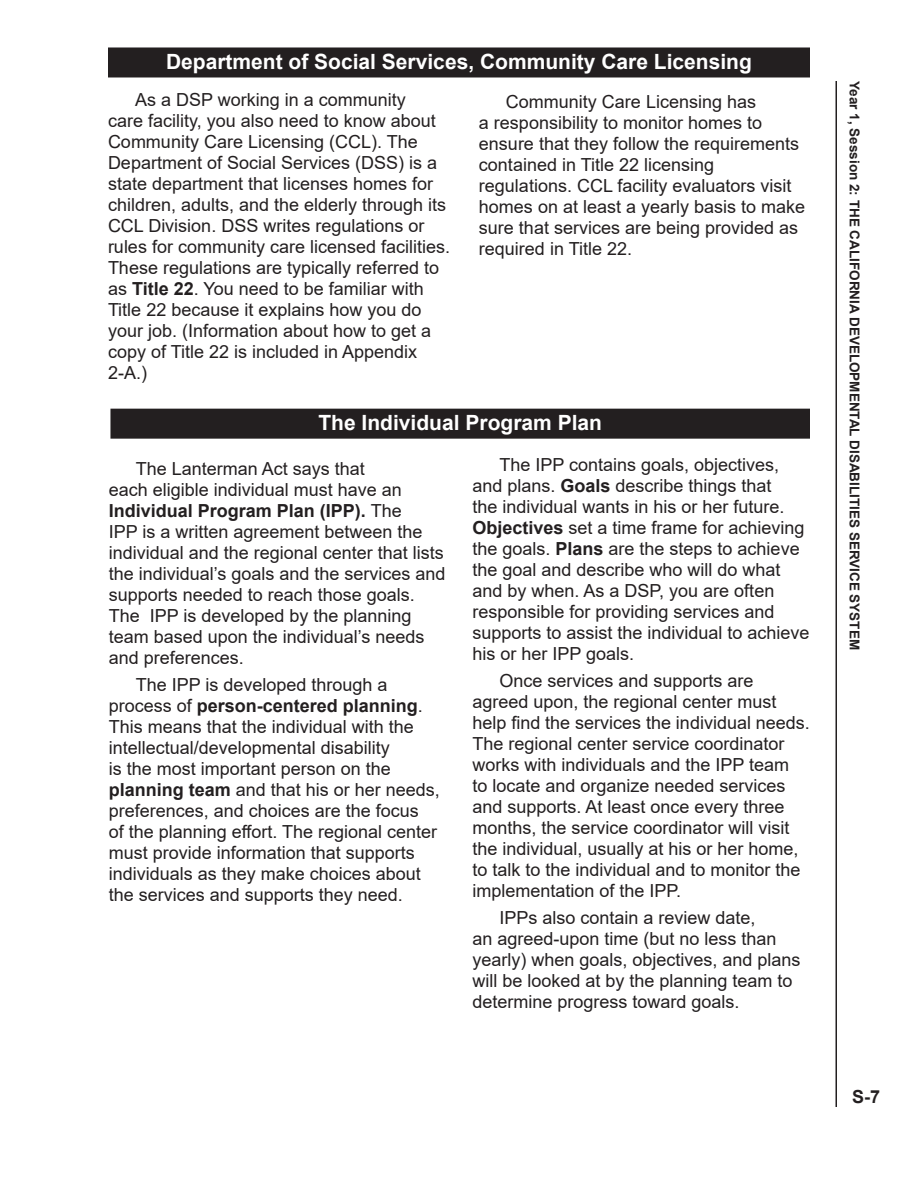
<style>
.page{position:relative;width:918px;height:1188px;background:#fff}
.page>*{position:absolute;margin:0;border:0;box-sizing:border-box;transform-origin:0 0}
.t1{font:700 21px "Arial";color:#fff}
.t2{font:18px/21px "Arial";color:#231f20}
.t3{font:700 18px "Arial";color:#231f20}
.t4{font:700 13.5px "Arial";color:#231f20}
.s1{font-weight:700}
</style>
<div class="page">
<hr style="left:836px;top:81px;width:1px;height:1026px;background:#231f20">
<div style="left:108px;top:47px;width:702px;height:30px;background:#231f20"></div>
<div style="left:110px;top:409px;width:700px;height:30px;background:#231f20"></div>
<p class="t1" style="left:166px;top:47px;width:587px">Department of Social Services, Community Care Licensing</p>
<p class="t2" style="left:108px;top:89px;width:344px;text-indent:27px">As a DSP working in a community<br>care facility, you also need to know about Community Care Licensing (CCL). The Department of Social Services (DSS) is a state department that licenses homes for children, adults, and the elderly through its CCL Division. DSS writes regulations or rules for community care licensed facilities.<br>These regulations are typically referred to as <span class="s1">Title 22</span>. You need to be familiar with Title 22 because it explains how you do your job. (Information about how to get a copy of Title 22 is included in Appendix 2-A.)</p>
<p class="t2" style="left:479px;top:91px;width:328px;text-indent:27px">Community Care Licensing has<br>a responsibility to monitor homes to ensure that they follow the requirements contained in Title 22 licensing regulations. CCL facility evaluators visit homes on at least a yearly basis to make sure that services are being provided as required in Title 22.</p>
<p class="t1" style="left:318px;top:408px;width:285px">The Individual Program Plan</p>
<p class="t2" style="left:109px;top:458px;width:338px;text-indent:27px">The Lanterman Act says that<br>each eligible individual must have an <span class="s1">Individual Program Plan (IPP).</span> The<br>IPP is a written agreement between the individual and the regional center that lists the individual’s goals and the services and supports needed to reach those goals.<br>The IPP is developed by the planning team based upon the individual’s needs and preferences.</p>
<p class="t2" style="left:109px;top:674px;width:333px;text-indent:27px">The IPP is developed through a process of <span class="s1">person-centered planning</span>.<br>This means that the individual with the intellectual/developmental disability<br>is the most important person on the <span class="s1">planning team</span> and that his or her needs, preferences, and choices are the focus<br>of the planning effort. The regional center must provide information that supports individuals as they make choices about the services and supports they need.</p>
<p class="t2" style="left:472px;top:454px;width:339px;text-indent:27px">The IPP contains goals, objectives, and plans. <span class="s1">Goals</span> describe things that<br>the individual wants in his or her future.<br><span class="s1">Objectives</span> set a time frame for achieving the goals. <span class="s1">Plans</span> are the steps to achieve the goal and describe who will do what and by when. As a DSP, you are often responsible for providing services and supports to assist the individual to achieve his or her IPP goals.</p>
<p class="t2" style="left:472px;top:670px;width:339px;text-indent:27px">Once services and supports are agreed upon, the regional center must help find the services the individual needs.<br>The regional center service coordinator works with individuals and the IPP team<br>to locate and organize needed services and supports. At least once every three months, the service coordinator will visit the individual, usually at his or her home, to talk to the individual and to monitor the implementation of the IPP.</p>
<p class="t2" style="left:472px;top:907px;width:330px;text-indent:27px">IPPs also contain a review date,<br>an agreed-upon time (but no less than yearly) when goals, objectives, and plans will be looked at by the planning team to determine progress toward goals.</p>
<p class="t4" style="left:864px;top:81px;width:570px;rotate:90deg">Year 1, Session 2: THE CALIFORNIA DEVELOPMENTAL DISABILITIES SERVICE SYSTEM</p>
<p class="t3" style="left:852px;top:1084px;width:30px">S-7</p>
</div>
